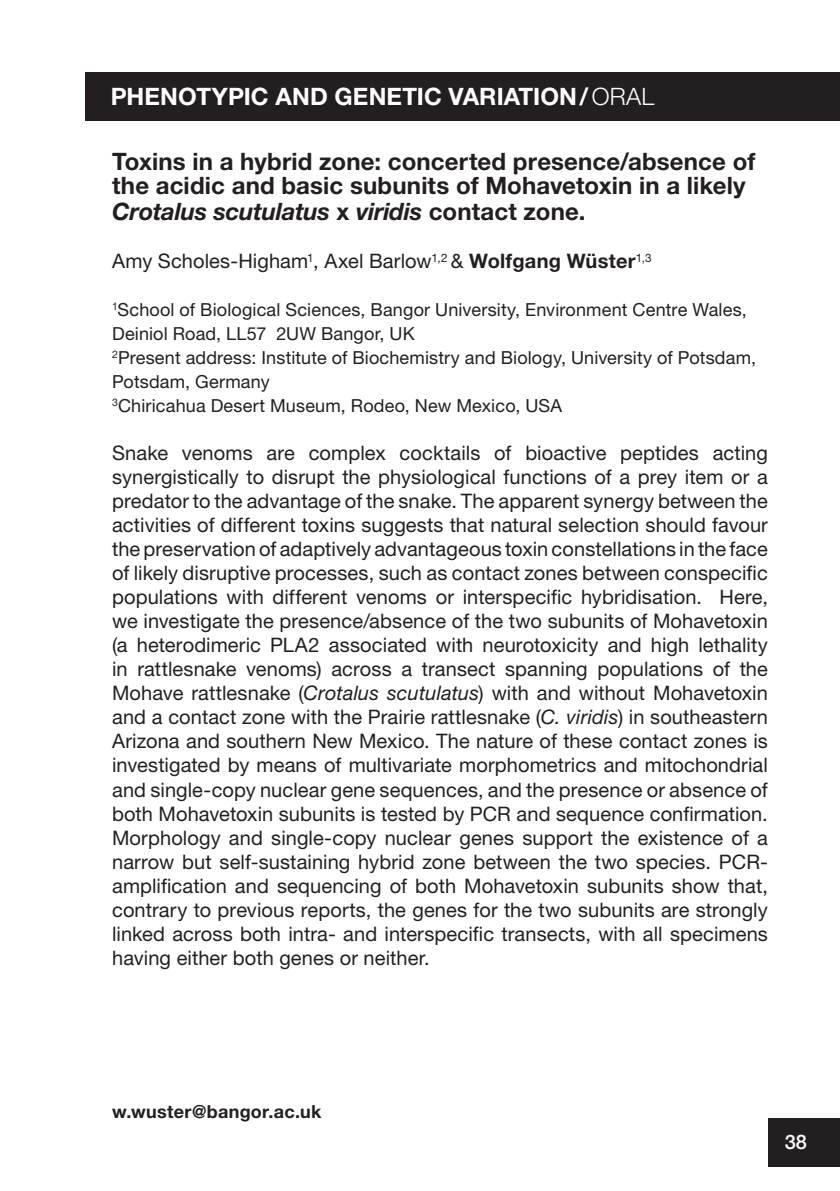
<style>
.page{position:relative;width:840px;height:1191px;background:#fff}
.page>*{position:absolute;margin:0;border:0;box-sizing:border-box;transform-origin:0 0}
.t1{font:700 24px/25px "Helvetica Neue LT Pro";letter-spacing:.005em;color:#231f20}
.t2{font:700 24px "Helvetica Neue LT Pro";letter-spacing:.005em;color:#fff}
.t3{font:20px/24px "Helvetica Neue LT Pro";letter-spacing:.005em;color:#231f20;text-align:justify}
.t4{font:500 20px "Helvetica Neue LT Pro";color:#fff}
.t5{font:18px/24px "Helvetica Neue LT Pro";letter-spacing:.01em;color:#231f20}
.t6{font:700 18px "Helvetica Neue LT Pro";letter-spacing:.015em;color:#231f20}
.s1{font-weight:300}
.s2{font-style:italic}
.s3{font-weight:700}
</style>
<div class="page">
<div style="left:767px;top:1118px;width:72px;height:49px;background:#231f20"></div>
<div style="left:85px;top:72px;width:754px;height:48px;background:#231f20"></div>
<p class="t2" style="left:111px;top:82px;width:545px">PHENOTYPIC AND GENETIC VARIATION/ <span class="s1">ORAL</span></p>
<p class="t1" style="left:112px;top:149px;width:644px">Toxins in a hybrid zone: concerted presence/absence of the acidic and basic subunits of Mohavetoxin in a likely<br><span class="s2">Crotalus scutulatus</span> x <span class="s2">viridis</span> contact zone.</p>
<p class="t3" style="left:112px;top:249px;width:540px">Amy Scholes-Higham<sup>1</sup>, Axel Barlow<sup>1,2</sup> &amp; <span class="s3">Wolfgang Wüster</span><sup>1,3</sup></p>
<p class="t5" style="left:112px;top:298px;width:645px"><sup>1</sup>School of Biological Sciences, Bangor University, Environment Centre Wales, Deiniol Road, LL57 2UW Bangor, UK<br><sup>2</sup>Present address: Institute of Biochemistry and Biology, University of Potsdam, Potsdam, Germany<br><sup>3</sup>Chiricahua Desert Museum, Rodeo, New Mexico, USA</p>
<p class="t3" style="left:112px;top:441px;width:657px">Snake venoms are complex cocktails of bioactive peptides acting synergistically to disrupt the physiological functions of a prey item or a predator to the advantage of the snake. The apparent synergy between the activities of different toxins suggests that natural selection should favour the preservation of adaptively advantageous toxin constellations in the face of likely disruptive processes, such as contact zones between conspecific populations with different venoms or interspecific hybridisation. Here, we investigate the presence/absence of the two subunits of Mohavetoxin (a heterodimeric PLA2 associated with neurotoxicity and high lethality in rattlesnake venoms) across a transect spanning populations of the Mohave rattlesnake (<span class="s2">Crotalus scutulatus</span>) with and without Mohavetoxin and a contact zone with the Prairie rattlesnake (<span class="s2">C. viridis</span>) in southeastern Arizona and southern New Mexico. The nature of these contact zones is investigated by means of multivariate morphometrics and mitochondrial and single-copy nuclear gene sequences, and the presence or absence of both Mohavetoxin subunits is tested by PCR and sequence confirmation.<br>Morphology and single-copy nuclear genes support the existence of a narrow but self-sustaining hybrid zone between the two species. PCR&shy;amplification and sequencing of both Mohavetoxin subunits show that, contrary to previous reports, the genes for the two subunits are strongly linked across both intra- and interspecific transects, with all specimens having either both genes or neither.</p>
<p class="t6" style="left:112px;top:1100px;width:211px">w.wuster@bangor.ac.uk</p>
<p class="t4" style="left:784px;top:1130px;width:24px">38</p>
</div>
